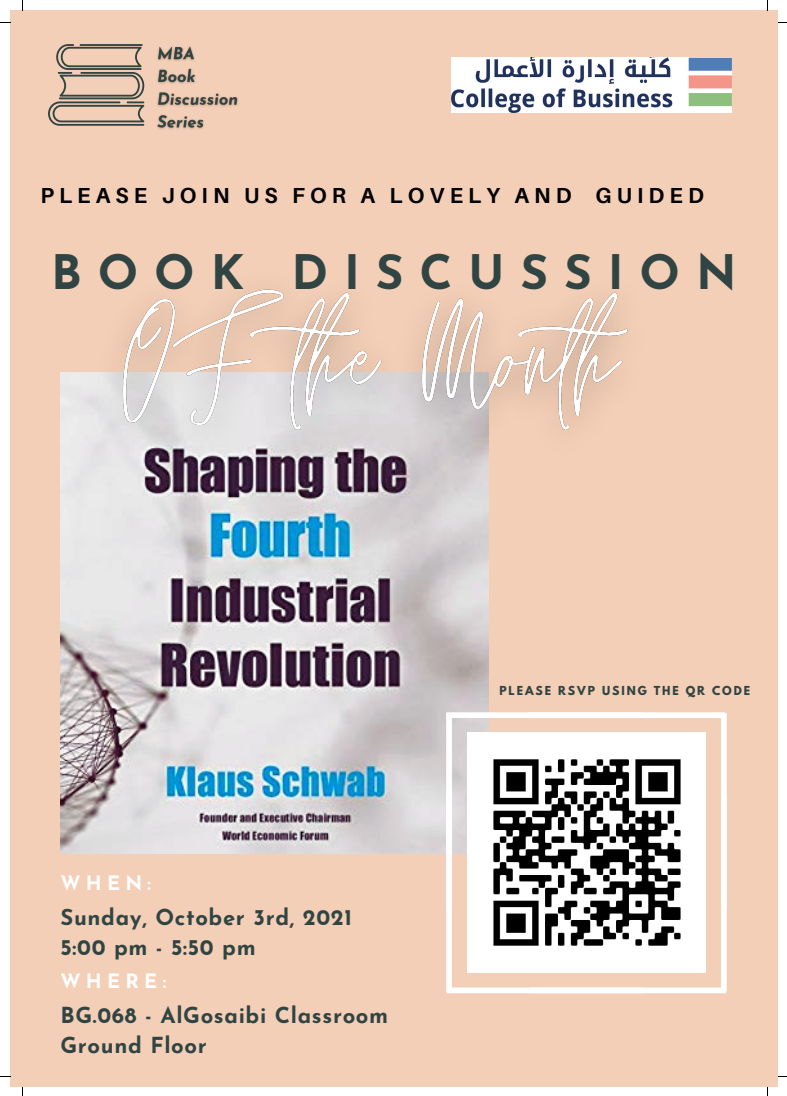
<style>
.page{position:relative;width:787px;height:1096px;background:#fff}
.page>*{position:absolute;margin:0;border:0;box-sizing:border-box;transform-origin:0 0}
.t1{font:700 47.5px "Josefin Sans";letter-spacing:.335em;color:#304543}
.t2{font:700 22px/30px "Josefin Sans";letter-spacing:.03em;color:#304543}
.t3{font:700 21.75px "Aileron";letter-spacing:.235em;color:#000}
.t4{font:700 19.75px "Josefin Sans";letter-spacing:.265em;color:#fff}
.t5{font:700 11px "League Spartan";letter-spacing:.175em;color:#304543}
</style>
<div class="page">
<div style="left:10px;top:10px;width:768px;height:1076px;background:#f4cfb7"></div>
<img style="left:60px;top:372px;width:428px;height:481px">
<svg style="left:446px;top:712px;width:281px;height:281px"></svg>
<img style="left:468px;top:732px;width:237px;height:240px">
<img style="left:452px;top:58px;width:279px;height:54px">
<img style="left:79px;top:289px;width:549px;height:240px">
<svg style="left:48px;top:44px;width:96px;height:82px"></svg>
<img style="left:157px;top:46px;width:81px;height:83px">
<p class="t3" style="left:40px;top:182px;width:665px">PLEASE JOIN US FOR A LOVELY AND GUIDED</p>
<p class="t1" style="left:51px;top:253px;width:687px">BOOK DISCUSSION</p>
<p class="t4" style="left:60px;top:875px;width:92px">WHEN:</p>
<p class="t2" style="left:60px;top:904px;width:293px">Sunday, October 3rd, 2021</p>
<p class="t2" style="left:60px;top:934px;width:197px">5:00 pm - 5:50 pm</p>
<p class="t4" style="left:60px;top:973px;width:107px">WHERE:</p>
<p class="t2" style="left:60px;top:1002px;width:329px">BG.068 - AlGosaibi Classroom<br>Ground Floor</p>
<p class="t5" style="left:499px;top:684px;width:252px">PLEASE RSVP USING THE QR CODE</p>
</div>
